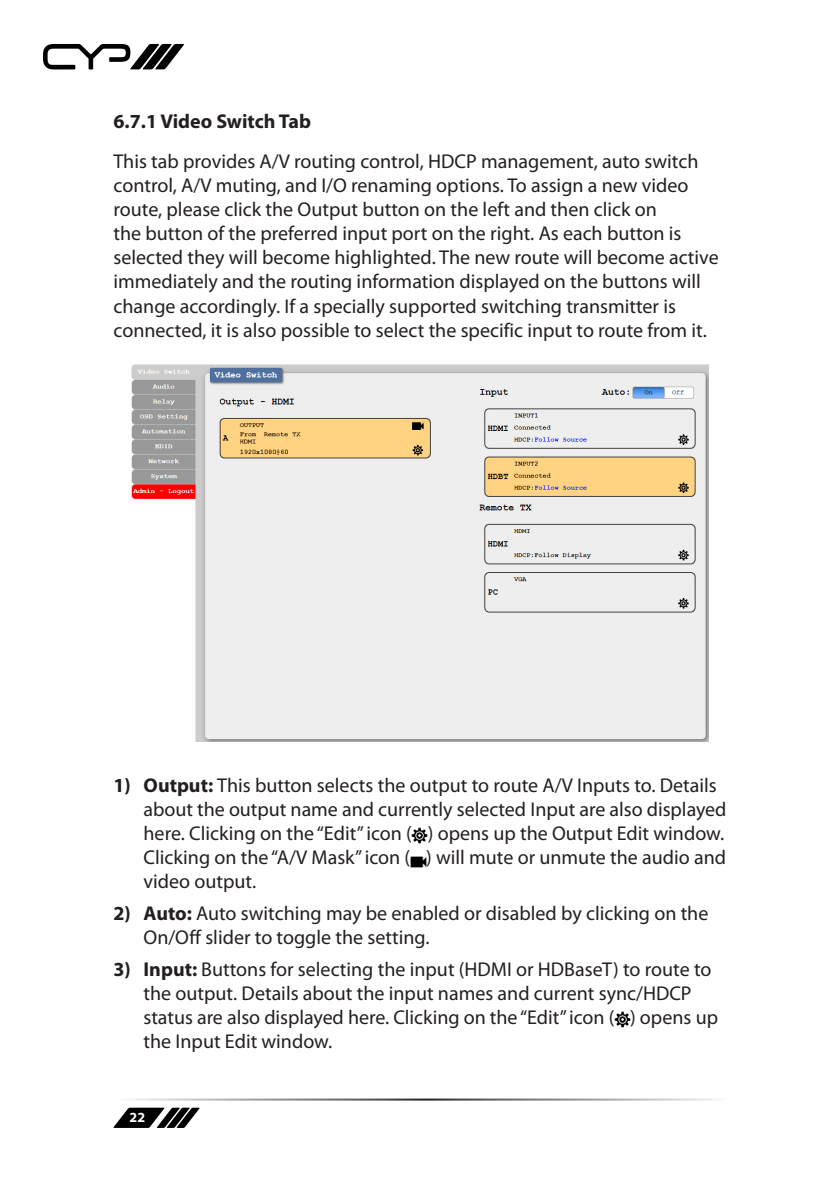
<style>
.page{position:relative;width:840px;height:1191px;background:#fff}
.page>*{position:absolute;margin:0;border:0;box-sizing:border-box;transform-origin:0 0}
.Callout_List{font:20px/24px "Myriad Pro";color:#231f20}
.Paragraph{font:20px/24px "Myriad Pro";color:#231f20}
.Sub_Sub_Header{font:700 20px "Myriad Pro";color:#231f20}
.t1{font:700 14px "Myriad Pro";color:#fff}
.s1{font-weight:700}
</style>
<div class="page">
<svg style="left:113px;top:1107px;width:86px;height:21px"></svg>
<svg style="left:43px;top:44px;width:141px;height:25px"></svg>
<img style="left:132px;top:364px;width:576px;height:377px">
<img style="left:411px;top:827px;width:16px;height:16px">
<img style="left:410px;top:856px;width:16px;height:11px">
<img style="left:614px;top:1011px;width:15px;height:16px">
<p class="Sub_Sub_Header" style="left:113px;top:109px;width:199px">6.7.1 Video Switch Tab</p>
<p class="Paragraph" style="left:113px;top:149px;width:606px">This tab provides A/V routing control, HDCP management, auto switch control, A/V muting, and I/O renaming options. To assign a new video route, please click the Output button on the left and then click on<br>the button of the preferred input port on the right. As each button is selected they will become highlighted. The new route will become active immediately and the routing information displayed on the buttons will change accordingly. If a specially supported switching transmitter is connected, it is also possible to select the specific input to route from it.</p>
<p class="Callout_List" style="left:143px;top:773px;width:584px;text-indent:-30px"><span class="s1">1) Output:</span> This button selects the output to route A/V Inputs to. Details about the output name and currently selected Input are also displayed here. Clicking on the “Edit” icon ( ) opens up the Output Edit window.<br>Clicking on the “A/V Mask” icon ( ) will mute or unmute the audio and video output.</p>
<p class="Callout_List" style="left:143px;top:901px;width:566px;text-indent:-30px"><span class="s1">2) Auto:</span> Auto switching may be enabled or disabled by clicking on the<br>On/Off slider to toggle the setting.</p>
<p class="Callout_List" style="left:143px;top:957px;width:575px;text-indent:-30px"><span class="s1">3) Input:</span> Buttons for selecting the input (HDMI or HDBaseT) to route to the output. Details about the input names and current sync/HDCP status are also displayed here. Clicking on the “Edit” icon ( ) opens up the Input Edit window.</p>
<p class="t1" style="left:130px;top:1108px;width:17px">22</p>
</div>
